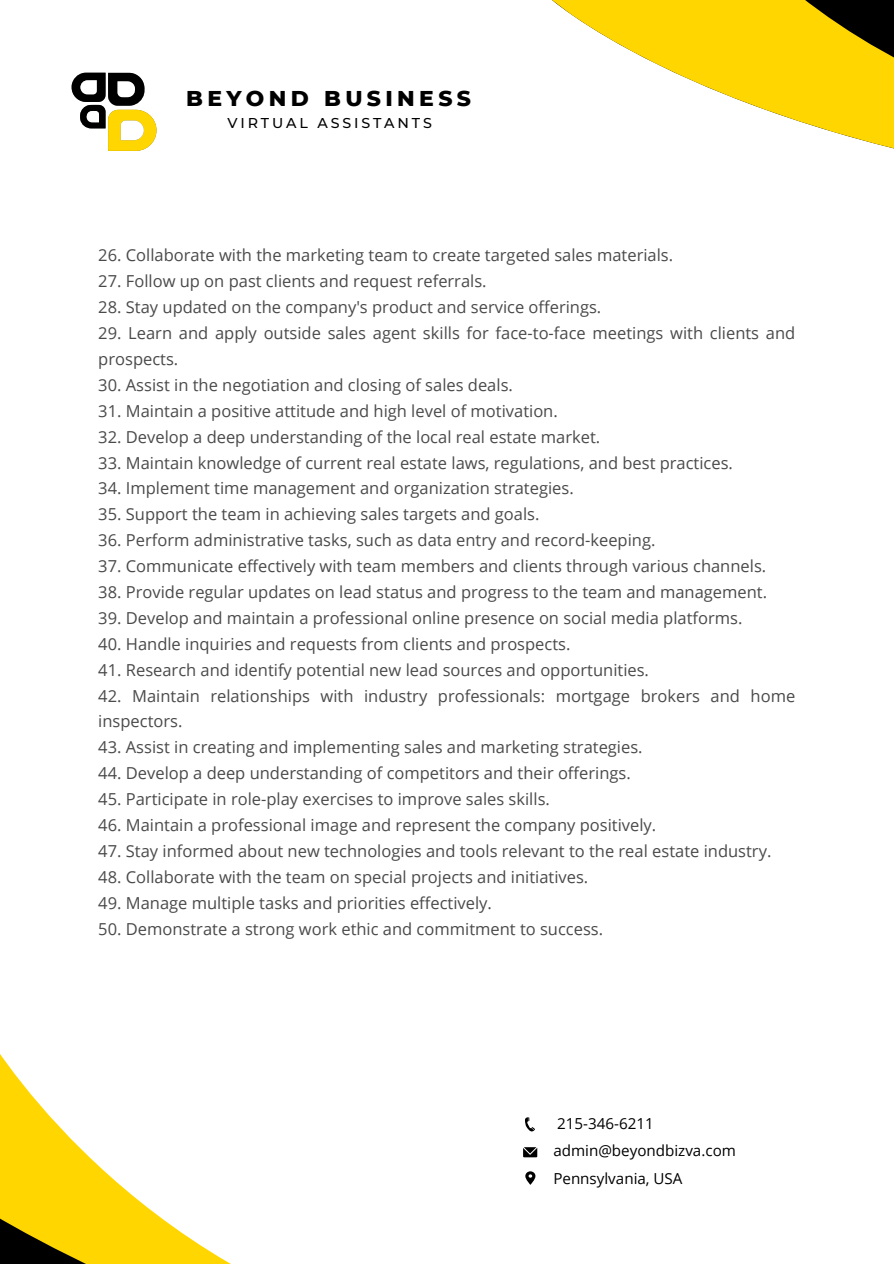
<style>
.page{position:relative;width:894px;height:1264px;background:#fff}
.page>*{position:absolute;margin:0;border:0;box-sizing:border-box;transform-origin:0 0}
.t1{font:800 21.9px "Montserrat";letter-spacing:.2em;color:#000}
.t2{font:16.5px/25.8px "Open Sans";color:#4b4a4a}
.t3{font:15.15px "Open Sans";color:#000}
.t4{font:500 14.25px "Montserrat";letter-spacing:.2em;color:#000}
</style>
<div class="page">
<svg style="left:0;top:1067px;width:538px;height:196px"></svg>
<svg style="left:552px;top:0;width:341px;height:149px;fill:#ffd600"></svg>
<svg style="left:525px;top:1117px;width:10px;height:14px"></svg>
<svg style="left:523px;top:1147px;width:14px;height:10px"></svg>
<svg style="left:525px;top:1171px;width:10px;height:13px"></svg>
<svg style="left:71px;top:72px;width:86px;height:79px"></svg>
<h2 class="t1" style="left:186px;top:85px;width:286px">BEYOND BUSINESS</h2>
<p class="t4" style="left:227px;top:114px;width:206px">VIRTUAL ASSISTANTS</p>
<p class="t2" style="left:98px;top:242px;width:576px">26. Collaborate with the marketing team to create targeted sales materials.</p>
<p class="t2" style="left:98px;top:268px;width:390px">27. Follow up on past clients and request referrals.</p>
<p class="t2" style="left:98px;top:294px;width:504px">28. Stay updated on the company's product and service offerings.</p>
<p class="t2" style="left:98px;top:320px;width:698px">29. Learn and apply outside sales agent skills for face-to-face meetings with clients and prospects.</p>
<p class="t2" style="left:98px;top:371px;width:416px">30. Assist in the negotiation and closing of sales deals.</p>
<p class="t2" style="left:98px;top:397px;width:461px">31. Maintain a positive attitude and high level of motivation.</p>
<p class="t2" style="left:98px;top:423px;width:503px">32. Develop a deep understanding of the local real estate market.</p>
<p class="t2" style="left:98px;top:449px;width:636px">33. Maintain knowledge of current real estate laws, regulations, and best practices.</p>
<p class="t2" style="left:98px;top:475px;width:477px">34. Implement time management and organization strategies.</p>
<p class="t2" style="left:98px;top:501px;width:442px">35. Support the team in achieving sales targets and goals.</p>
<p class="t2" style="left:98px;top:527px;width:558px">36. Perform administrative tasks, such as data entry and record-keeping.</p>
<p class="t2" style="left:98px;top:552px;width:669px">37. Communicate effectively with team members and clients through various channels.</p>
<p class="t2" style="left:98px;top:578px;width:670px">38. Provide regular updates on lead status and progress to the team and management.</p>
<p class="t2" style="left:98px;top:604px;width:645px">39. Develop and maintain a professional online presence on social media platforms.</p>
<p class="t2" style="left:98px;top:630px;width:473px">40. Handle inquiries and requests from clients and prospects.</p>
<p class="t2" style="left:98px;top:656px;width:552px">41. Research and identify potential new lead sources and opportunities.</p>
<p class="t2" style="left:98px;top:682px;width:698px">42. Maintain relationships with industry professionals: mortgage brokers and home inspectors.</p>
<p class="t2" style="left:98px;top:734px;width:545px">43. Assist in creating and implementing sales and marketing strategies.</p>
<p class="t2" style="left:98px;top:759px;width:534px">44. Develop a deep understanding of competitors and their offerings.</p>
<p class="t2" style="left:98px;top:785px;width:453px">45. Participate in role-play exercises to improve sales skills.</p>
<p class="t2" style="left:98px;top:811px;width:559px">46. Maintain a professional image and represent the company positively.</p>
<p class="t2" style="left:98px;top:837px;width:674px">47. Stay informed about new technologies and tools relevant to the real estate industry.</p>
<p class="t2" style="left:98px;top:863px;width:491px">48. Collaborate with the team on special projects and initiatives.</p>
<p class="t2" style="left:98px;top:889px;width:395px">49. Manage multiple tasks and priorities effectively.</p>
<p class="t2" style="left:98px;top:915px;width:506px">50. Demonstrate a strong work ethic and commitment to success.</p>
<p class="t3" style="left:557px;top:1112px;width:98px">215-346-6211</p>
<h1 class="t3" style="left:553px;top:1140px;width:184px">admin@beyondbizva.com</h1>
<p class="t3" style="left:553px;top:1167px;width:131px">Pennsylvania, USA</p>
</div>
